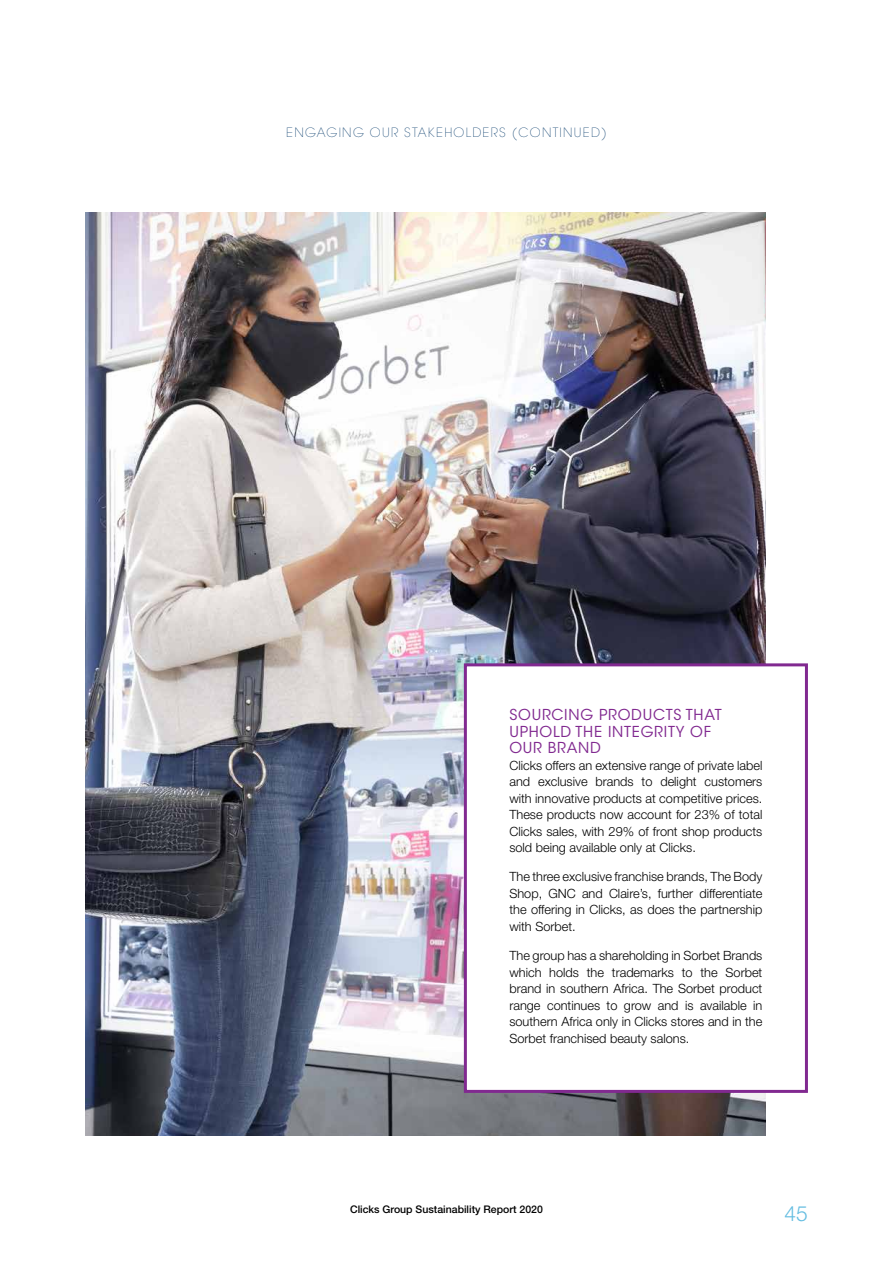
<style>
.page{position:relative;width:893px;height:1263px;background:#fff}
.page>*{position:absolute;margin:0;border:0;box-sizing:border-box;transform-origin:0 0}
.t1{font:300 21px "Helvetica Neue LT Std";color:#64bde1}
.t2{font:15px/16.5px "ITC Avant Garde Std";letter-spacing:.05em;color:#812990}
.t3{font:300 12.75px/16.5px "Helvetica Neue LT Std";color:#000;text-align:justify}
.t4{font:200 12.75px "ITC Avant Garde Std";letter-spacing:.1em;color:#003768}
.t5{font:500 10.5px "Helvetica Neue LT Std";color:#000}
</style>
<div class="page">
<img style="left:85px;top:213px;width:680px;height:922px">
<div style="left:465px;top:665px;width:341px;height:426px;background:#fff"></div>
<div style="left:464px;top:663px;width:344px;height:430px;border:3px solid #812990"></div>
<p class="t4" style="left:286px;top:125px;width:322px">ENGAGING OUR STAKEHOLDERS (CONTINUED)</p>
<p class="t2" style="left:509px;top:706px;width:214px">SOURCING PRODUCTS THAT<br>UPHOLD THE INTEGRITY OF<br>OUR BRAND</p>
<p class="t3" style="left:509px;top:756px;width:255px">Clicks offers an extensive range of private label and exclusive brands to delight customers with innovative products at competitive prices.<br>These products now account for 23% of total Clicks sales, with 29% of front shop products sold being available only at Clicks.</p>
<p class="t3" style="left:509px;top:868px;width:254px">The three exclusive franchise brands, The Body Shop, GNC and Claire’s, further differentiate the offering in Clicks, as does the partnership with Sorbet.</p>
<p class="t3" style="left:509px;top:947px;width:255px">The group has a shareholding in Sorbet Brands which holds the trademarks to the Sorbet brand in southern Africa. The Sorbet product range continues to grow and is available in southern Africa only in Clicks stores and in the Sorbet franchised beauty salons.</p>
<p class="t5" style="left:350px;top:1203px;width:194px">Clicks Group Sustainability Report 2020</p>
<h1 class="t1" style="left:785px;top:1200px;width:25px">45</h1>
</div>
